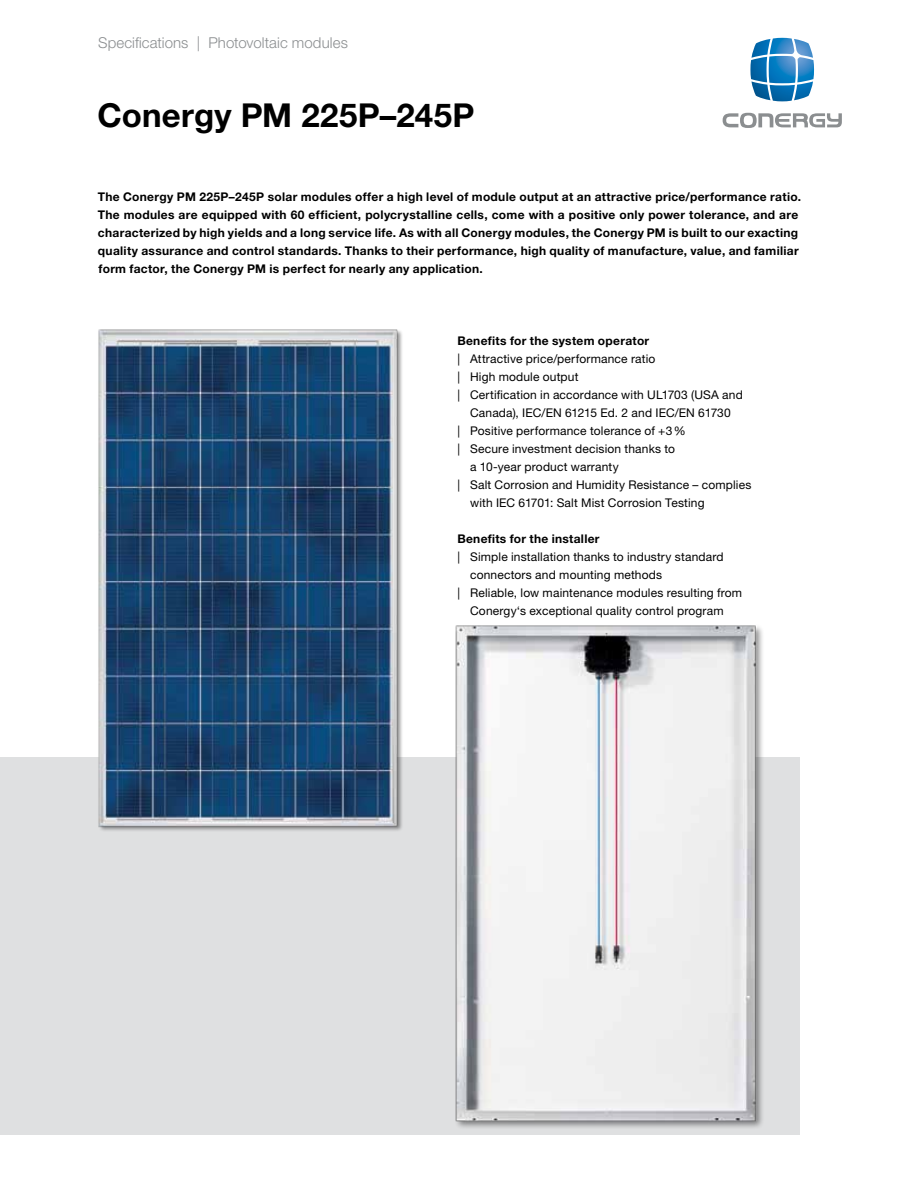
<style>
.page{position:relative;width:918px;height:1188px;background:#fff}
.page>*{position:absolute;margin:0;border:0;box-sizing:border-box;transform-origin:0 0}
.t1{font:700 33px "Helvetica Neue LT Std";letter-spacing:.005em;color:#000}
.t2{font:300 15px "Helvetica Neue LT Std";letter-spacing:.005em;color:#8b8e90}
.t3{font:700 12px/18px "Helvetica Neue LT Std";letter-spacing:.025em;color:#000}
.t4{font:12px "Helvetica Neue LT Std";letter-spacing:.015em;color:#000}
</style>
<div class="page">
<div style="left:0;top:757px;width:799px;height:378px;background:#dfe0e1"></div>
<img style="left:98px;top:329px;width:304px;height:502px">
<img style="left:455px;top:625px;width:308px;height:503px">
<svg style="left:723px;top:113px;width:119px;height:15px"></svg>
<svg style="left:750px;top:38px;width:64px;height:63px"></svg>
<p class="t2" style="left:98px;top:34px;width:251px">Specifications | Photovoltaic modules</p>
<h1 class="t1" style="left:98px;top:95px;width:378px">Conergy PM 225P–245P</h1>
<p class="t3" style="left:98px;top:187px;width:705px">The Conergy PM 225P–245P solar modules offer a high level of module output at an attractive price/performance ratio.<br>The modules are equipped with 60 efficient, polycrystalline cells, come with a positive only power tolerance, and are characterized by high yields and a long service life. As with all Conergy modules, the Conergy PM is built to our exacting quality assurance and control standards. Thanks to their performance, high quality of manufacture, value, and familiar form factor, the Conergy PM is perfect for nearly any application.</p>
<p class="t3" style="left:457px;top:331px;width:193px">Benefits for the system operator</p>
<p class="t4" style="left:457px;top:351px;width:200px">| Attractive price/performance ratio</p>
<p class="t4" style="left:457px;top:369px;width:123px">| High module output</p>
<p class="t4" style="left:457px;top:387px;width:287px">| Certification in accordance with UL1703 (USA and</p>
<p class="t4" style="left:470px;top:405px;width:262px">Canada), IEC/EN 61215 Ed. 2 and IEC/EN 61730</p>
<p class="t4" style="left:457px;top:423px;width:230px">| Positive performance tolerance of +3%</p>
<p class="t4" style="left:457px;top:441px;width:219px">| Secure investment decision thanks to</p>
<p class="t4" style="left:470px;top:459px;width:150px">a 10-year product warranty</p>
<p class="t4" style="left:457px;top:477px;width:296px">| Salt Corrosion and Humidity Resistance – complies</p>
<p class="t4" style="left:470px;top:495px;width:236px">with IEC 61701: Salt Mist Corrosion Testing</p>
<p class="t3" style="left:457px;top:529px;width:144px">Benefits for the installer</p>
<p class="t4" style="left:457px;top:549px;width:268px">| Simple installation thanks to industry standard</p>
<p class="t4" style="left:470px;top:567px;width:193px">connectors and mounting methods</p>
<p class="t4" style="left:457px;top:585px;width:286px">| Reliable, low maintenance modules resulting from</p>
<p class="t4" style="left:470px;top:603px;width:255px">Conergy‘s exceptional quality control program</p>
</div>
